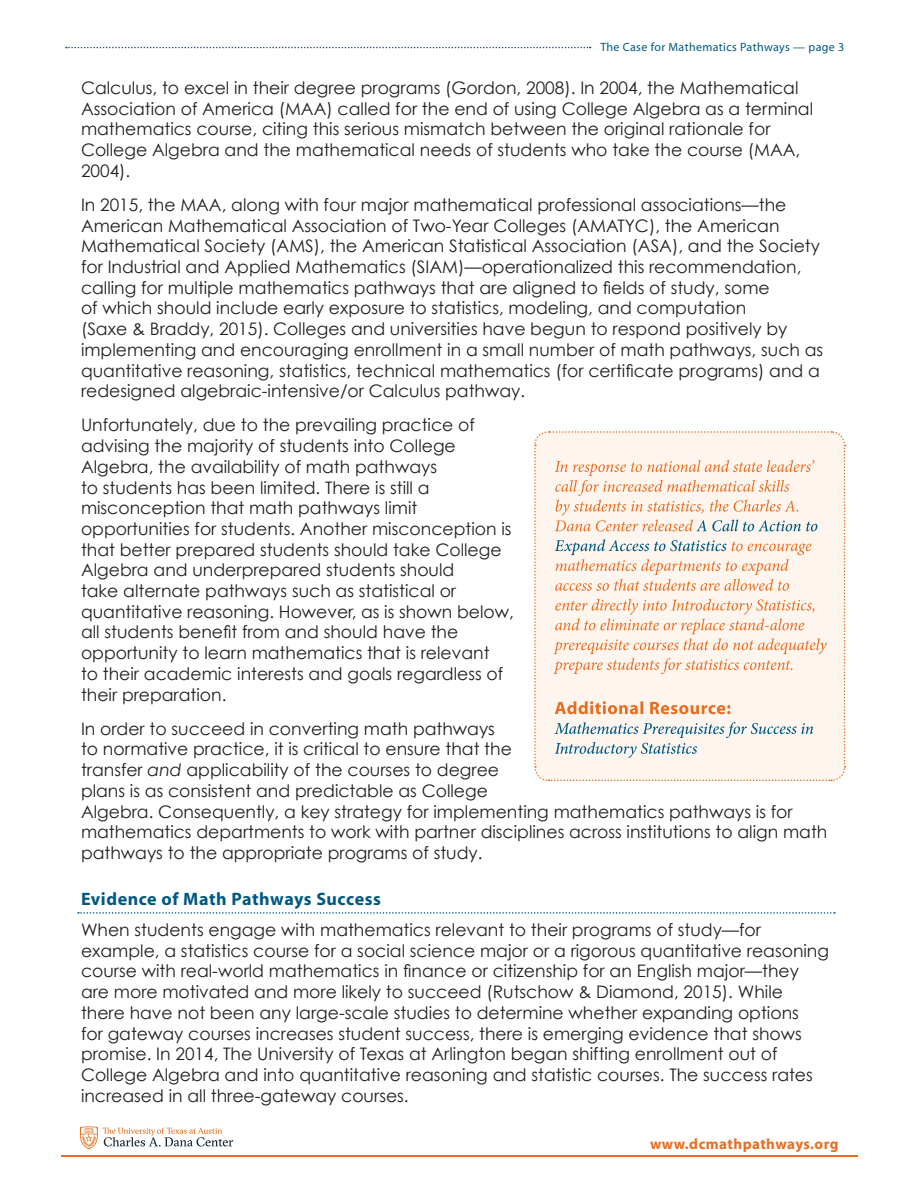
<style>
.page{position:relative;width:918px;height:1188px;background:#fff}
.page>*{position:absolute;margin:0;border:0;box-sizing:border-box;transform-origin:0 0}
.t1{font:700 18px "Myriad";letter-spacing:.03em;color:#005982}
.t2{font:17.25px/20.7px "Century Gothic";color:#231f20}
.t3{font:700 15px "Myriad";letter-spacing:.03em;color:#ea6d1f}
.t4{font:12px "Myriad";letter-spacing:.03em;color:#005982}
.s1{font-style:italic}
</style>
<div class="page">
<hr style="left:62px;top:1155px;width:796px;height:2px;background:#ea6d1f">
<svg style="left:80px;top:1126px;width:153px;height:23px"></svg>
<svg style="left:78px;top:912px;width:757px;height:2px"></svg>
<svg style="left:534px;top:431px;width:312px;height:351px;background:#f6e8dd"></svg>
<svg style="left:66px;top:47px;width:525px;height:1px"></svg>
<p class="t4" style="left:600px;top:41px;width:245px">The Case for Mathematics Pathways — page 3</p>
<p class="t2" style="left:81px;top:77px;width:734px">Calculus, to excel in their degree programs (Gordon, 2008). In 2004, the Mathematical Association of America (MAA) called for the end of using College Algebra as a terminal mathematics course, citing this serious mismatch between the original rationale for College Algebra and the mathematical needs of students who take the course (MAA, 2004).</p>
<p class="t2" style="left:81px;top:194px;width:744px">In 2015, the MAA, along with four major mathematical professional associations—the American Mathematical Association of Two-Year Colleges (AMATYC), the American Mathematical Society (AMS), the American Statistical Association (ASA), and the Society for Industrial and Applied Mathematics (SIAM)—operationalized this recommendation, calling for multiple mathematics pathways that are aligned to fields of study, some<br>of which should include early exposure to statistics, modeling, and computation<br>(Saxe &amp; Braddy, 2015). Colleges and universities have begun to respond positively by implementing and encouraging enrollment in a small number of math pathways, such as quantitative reasoning, statistics, technical mathematics (for certificate programs) and a redesigned algebraic-intensive/or Calculus pathway.</p>
<p class="t2" style="left:81px;top:414px;width:434px">Unfortunately, due to the prevailing practice of advising the majority of students into College Algebra, the availability of math pathways<br>to students has been limited. There is still a misconception that math pathways limit opportunities for students. Another misconception is that better prepared students should take College Algebra and underprepared students should<br>take alternate pathways such as statistical or quantitative reasoning. However, as is shown below, all students benefit from and should have the opportunity to learn mathematics that is relevant<br>to their academic interests and goals regardless of their preparation.</p>
<p class="t2" style="left:81px;top:718px;width:748px">In order to succeed in converting math pathways<br>to normative practice, it is critical to ensure that the<br>transfer <span class="s1">and</span> applicability of the courses to degree<br>plans is as consistent and predictable as College<br>Algebra. Consequently, a key strategy for implementing mathematics pathways is for mathematics departments to work with partner disciplines across institutions to align math pathways to the appropriate programs of study.</p>
<p class="t1" style="left:81px;top:889px;width:301px">Evidence of Math Pathways Success</p>
<p class="t2" style="left:81px;top:919px;width:750px">When students engage with mathematics relevant to their programs of study—for example, a statistics course for a social science major or a rigorous quantitative reasoning course with real-world mathematics in finance or citizenship for an English major—they are more motivated and more likely to succeed (Rutschow &amp; Diamond, 2015). While there have not been any large-scale studies to determine whether expanding options<br>for gateway courses increases student success, there is emerging evidence that shows promise. In 2014, The University of Texas at Arlington began shifting enrollment out of College Algebra and into quantitative reasoning and statistic courses. The success rates increased in all three-gateway courses.</p>
<p class="t3" style="left:650px;top:1137px;width:190px">www.dcmathpathways.org</p>
</div>
